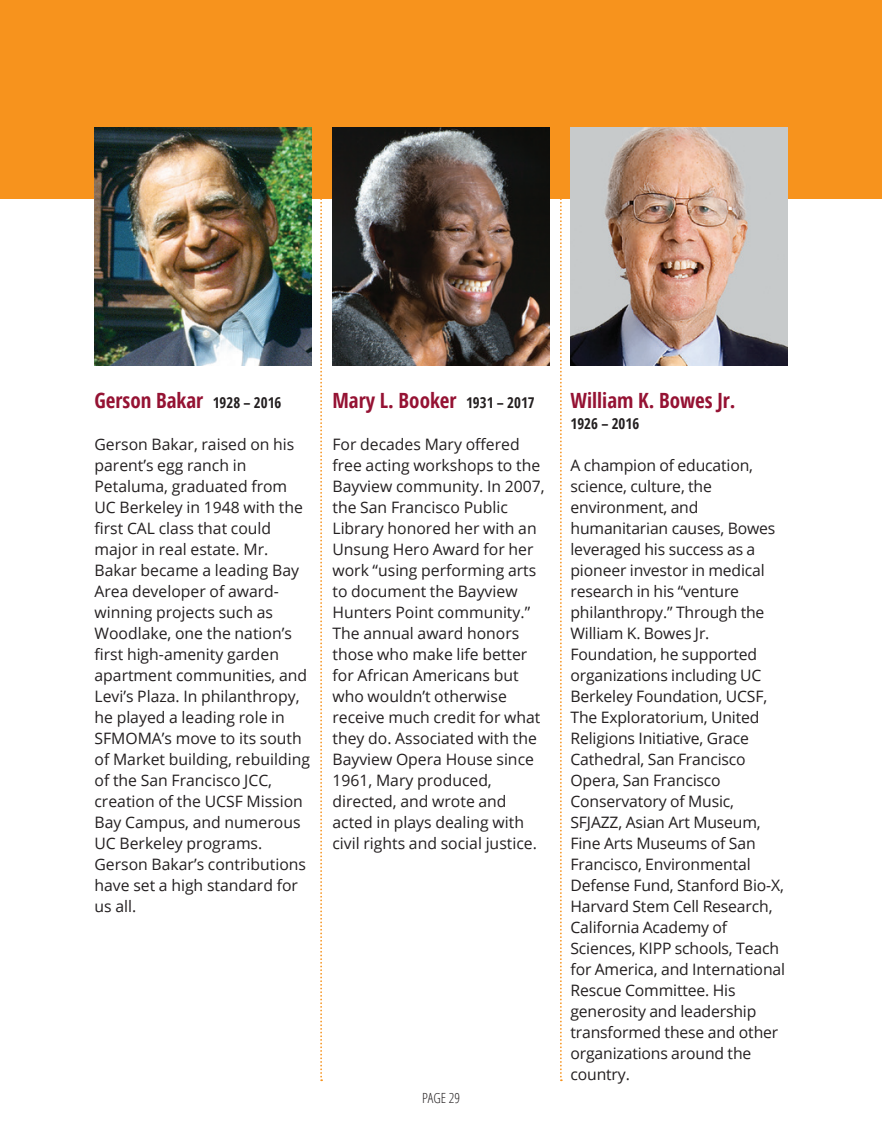
<style>
.page{position:relative;width:882px;height:1134px;background:#fff}
.page>*{position:absolute;margin:0;border:0;box-sizing:border-box;transform-origin:0 0}
.t1{font:700 condensed 21px "Open Sans";color:#951233}
.t2{font:15.75px/21px "Open Sans";color:#231f20}
.t3{font:700 condensed 14.88px "Open Sans";color:#231f20}
.t4{font:300 condensed 14px "Open Sans";color:#231f20}
.s1{font-size:14.88px;color:#231f20}
</style>
<div class="page">
<div style="left:0;top:0;width:882px;height:199px;background:#f7931d"></div>
<img style="left:94px;top:127px;width:218px;height:239px">
<img style="left:332px;top:127px;width:218px;height:239px">
<img style="left:570px;top:127px;width:218px;height:239px">
<svg style="left:320px;top:199px;width:2px;height:882px"></svg>
<svg style="left:560px;top:199px;width:2px;height:882px"></svg>
<h1 class="t1" style="left:94px;top:386px;width:189px">Gerson Bakar <span class="s1">1928 – 2016</span></h1>
<p class="t2" style="left:94px;top:433px;width:217px">Gerson Bakar, raised on his parent’s egg ranch in<br>Petaluma, graduated from<br>UC Berkeley in 1948 with the first CAL class that could major in real estate. Mr.<br>Bakar became a leading Bay<br>Area developer of award&shy;winning projects such as<br>Woodlake, one the nation’s first high-amenity garden apartment communities, and<br>Levi’s Plaza. In philanthropy, he played a leading role in<br>SFMOMA’s move to its south of Market building, rebuilding of the San Francisco JCC, creation of the UCSF Mission<br>Bay Campus, and numerous<br>UC Berkeley programs.<br>Gerson Bakar’s contributions have set a high standard for us all.</p>
<h1 class="t1" style="left:332px;top:386px;width:204px">Mary L. Booker <span class="s1">1931 – 2017</span></h1>
<p class="t2" style="left:332px;top:433px;width:214px">For decades Mary offered free acting workshops to the<br>Bayview community. In 2007, the San Francisco Public<br>Library honored her with an<br>Unsung Hero Award for her work “using performing arts to document the Bayview<br>Hunters Point community.”<br>The annual award honors those who make life better for African Americans but who wouldn’t otherwise receive much credit for what they do. Associated with the<br>Bayview Opera House since<br>1961, Mary produced, directed, and wrote and acted in plays dealing with civil rights and social justice.</p>
<p class="t4" style="left:422px;top:1089px;width:39px">PAGE 29</p>
<h1 class="t1" style="left:570px;top:386px;width:167px">William K. Bowes Jr.</h1>
<p class="t3" style="left:570px;top:413px;width:70px">1926 – 2016</p>
<p class="t2" style="left:570px;top:454px;width:216px">A champion of education, science, culture, the environment, and humanitarian causes, Bowes leveraged his success as a pioneer investor in medical research in his “venture philanthropy.” Through the<br>William K. Bowes Jr.<br>Foundation, he supported organizations including UC<br>Berkeley Foundation, UCSF,<br>The Exploratorium, United<br>Religions Initiative, Grace<br>Cathedral, San Francisco<br>Opera, San Francisco<br>Conservatory of Music,<br>SFJAZZ, Asian Art Museum,<br>Fine Arts Museums of San<br>Francisco, Environmental<br>Defense Fund, Stanford Bio-X,<br>Harvard Stem Cell Research,<br>California Academy of<br>Sciences, KIPP schools, Teach for America, and International<br>Rescue Committee. His generosity and leadership transformed these and other organizations around the country.</p>
</div>
